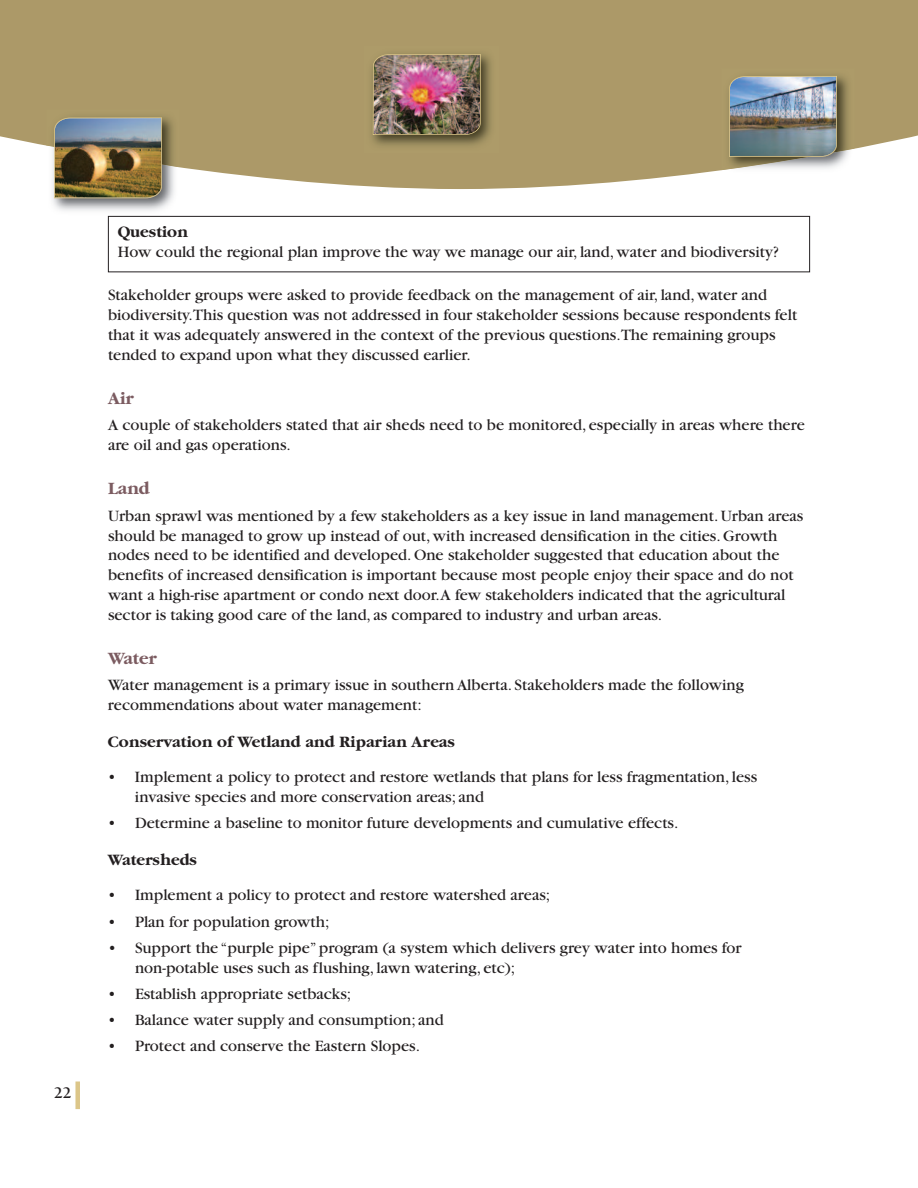
<style>
.page{position:relative;width:918px;height:1188px;background:#fff}
.page>*{position:absolute;margin:0;border:0;box-sizing:border-box;transform-origin:0 0}
.t1{font:700 18px "Garamond";color:#7b5b60}
.t2{font:16.5px/19.8px "Garamond";color:#231f20}
.t3{font:700 16.5px "Garamond";color:#231f20}
.t4{font:700 16.5px "Berkeley";color:#231f20}
</style>
<div class="page">
<svg style="left:0;top:0;width:918px;height:189px;fill:#ac9968"></svg>
<div style="left:75px;top:1082px;width:5px;height:27px;background:#dcc689"></div>
<img style="left:46px;top:167px;width:134px;height:49px">
<img style="left:46px;top:109px;width:134px;height:58px">
<img style="left:54px;top:118px;width:108px;height:80px">
<img style="left:721px;top:170px;width:134px;height:5px">
<img style="left:721px;top:68px;width:134px;height:102px">
<img style="left:729px;top:76px;width:108px;height:81px">
<img style="left:365px;top:46px;width:133px;height:107px">
<img style="left:373px;top:54px;width:108px;height:81px">
<div style="left:108px;top:216px;width:702px;height:56px;border:1px solid #231f20"></div>
<p class="t4" style="left:54px;top:1086px;width:19px">22</p>
<p class="t3" style="left:118px;top:222px;width:72px">Question</p>
<p class="t2" style="left:118px;top:243px;width:663px">How could the regional plan improve the way we manage our air, land, water and biodiversity?</p>
<p class="t2" style="left:108px;top:287px;width:691px">Stakeholder groups were asked to provide feedback on the management of air, land, water and biodiversity.This question was not addressed in four stakeholder sessions because respondents felt that it was adequately answered in the context of the previous questions.The remaining groups tended to expand upon what they discussed earlier.</p>
<p class="t1" style="left:108px;top:387px;width:27px">Air</p>
<p class="t2" style="left:108px;top:417px;width:698px">A couple of stakeholders stated that air sheds need to be monitored, especially in areas where there are oil and gas operations.</p>
<p class="t1" style="left:108px;top:478px;width:43px">Land</p>
<p class="t2" style="left:108px;top:507px;width:697px">Urban sprawl was mentioned by a few stakeholders as a key issue in land management.Urban areas should be managed to grow up instead of out, with increased densification in the cities. Growth nodes need to be identified and developed.One stakeholder suggested that education about the benefits of increased densification is important because most people enjoy their space and do not want a high-rise apartment or condo next door.A few stakeholders indicated that the agricultural sector is taking good care of the land, as compared to industry and urban areas.</p>
<p class="t1" style="left:108px;top:647px;width:50px">Water</p>
<p class="t2" style="left:108px;top:677px;width:638px">Water management is a primary issue in southern Alberta. Stakeholders made the following recommendations about water management:</p>
<p class="t3" style="left:108px;top:731px;width:349px">Conservation of Wetland and Riparian Areas</p>
<p class="t2" style="left:135px;top:769px;width:624px;text-indent:-27px">• Implement a policy to protect and restore wetlands that plans for less fragmentation, less invasive species and more conservation areas; and</p>
<p class="t2" style="left:108px;top:815px;width:572px">• Determine a baseline to monitor future developments and cumulative effects.</p>
<p class="t3" style="left:108px;top:850px;width:91px">Watersheds</p>
<p class="t2" style="left:108px;top:887px;width:444px">• Implement a policy to protect and restore watershed areas;</p>
<p class="t2" style="left:108px;top:913px;width:223px">• Plan for population growth;</p>
<p class="t2" style="left:135px;top:939px;width:608px;text-indent:-27px">• Support the “purple pipe”program (a system which delivers grey water into homes for non-potable uses such as flushing, lawn watering, etc);</p>
<p class="t2" style="left:108px;top:985px;width:245px">• Establish appropriate setbacks;</p>
<p class="t2" style="left:108px;top:1012px;width:337px">• Balance water supply and consumption; and</p>
<p class="t2" style="left:108px;top:1038px;width:314px">• Protect and conserve the Eastern Slopes.</p>
</div>
